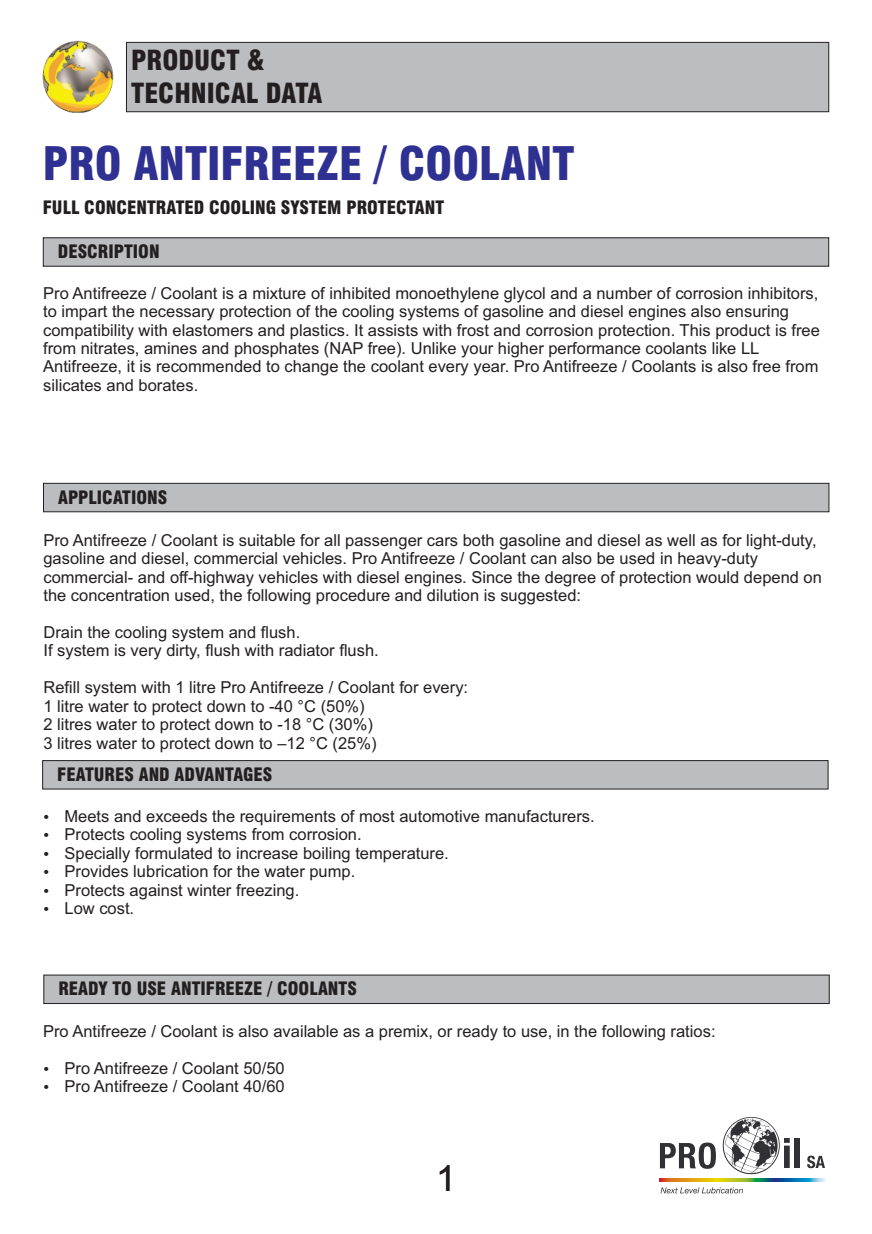
<style>
.page{position:relative;width:872px;height:1234px;background:#fff}
.page>*{position:absolute;margin:0;border:0;box-sizing:border-box;transform-origin:0 0}
.t1{font:900 condensed 45px "Swiss 721 BT";color:#2e3092}
.t2{font:36px "Arial";color:#231f20}
.t3{font:900 condensed 27px/32.4px "Swiss 721 BT";color:#231f20}
.t4{font:900 condensed 18px "Swiss 721 BT";color:#231f20}
.t5{font:16.5px/18.5px "Arial";color:#231f20}
</style>
<div class="page">
<img style="left:42px;top:40px;width:72px;height:73px">
<div style="left:126px;top:42px;width:703px;height:71px;background:#bbbdc0"></div>
<svg style="left:42px;top:237px;width:787px;height:30px"></svg>
<svg style="left:43px;top:482px;width:786px;height:30px"></svg>
<svg style="left:42px;top:760px;width:787px;height:29px"></svg>
<svg style="left:660px;top:1142px;width:56px;height:26px"></svg>
<div style="left:794px;top:1137px;width:5px;height:30px;background:#313035"></div>
<svg style="left:807px;top:1155px;width:18px;height:12px"></svg>
<svg style="left:722px;top:1117px;width:67px;height:56px"></svg>
<svg style="left:660px;top:1187px;width:83px;height:6px"></svg>
<svg style="left:660px;top:1178px;width:166px;height:3px"></svg>
<svg style="left:43px;top:974px;width:787px;height:30px"></svg>
<h3 class="t3" style="left:131px;top:47px;width:193px">PRODUCT &amp;<br>TECHNICAL DATA</h3>
<h1 class="t1" style="left:43px;top:146px;width:533px">PRO ANTIFREEZE / COOLANT</h1>
<p class="t4" style="left:43px;top:200px;width:403px">FULL CONCENTRATED COOLING SYSTEM PROTECTANT</p>
<p class="t4" style="left:58px;top:244px;width:103px">DESCRIPTION</p>
<p class="t5" style="left:43px;top:285px;width:778px">Pro Antifreeze / Coolant is a mixture of inhibited monoethylene glycol and a number of corrosion inhibitors, to impart the necessary protection of the cooling systems of gasoline and diesel engines also ensuring compatibility with elastomers and plastics. It assists with frost and corrosion protection. This product is free from nitrates, amines and phosphates (NAP free). Unlike your higher performance coolants like LL Antifreeze, it is recommended to change the coolant every year. Pro Antifreeze / Coolants is also free from silicates and borates.</p>
<p class="t4" style="left:58px;top:490px;width:111px">APPLICATIONS</p>
<p class="t5" style="left:43px;top:532px;width:780px">Pro Antifreeze / Coolant is suitable for all passenger cars both gasoline and diesel as well as for light-duty, gasoline and diesel, commercial vehicles. Pro Antifreeze / Coolant can also be used in heavy-duty commercial- and off-highway vehicles with diesel engines. Since the degree of protection would depend on the concentration used, the following procedure and dilution is suggested:</p>
<p class="t5" style="left:43px;top:624px;width:337px">Drain the cooling system and flush.<br>If system is very dirty, flush with radiator flush.</p>
<p class="t5" style="left:43px;top:679px;width:426px">Refill system with 1 litre Pro Antifreeze / Coolant for every:<br>1 litre water to protect down to -40 °C (50%)<br>2 litres water to protect down to -18 °C (30%)<br>3 litres water to protect down to –12 °C (25%)</p>
<p class="t4" style="left:57px;top:767px;width:217px">FEATURES AND ADVANTAGES</p>
<p class="t5" style="left:65px;top:808px;width:532px">Meets and exceeds the requirements of most automotive manufacturers.<br>Protects cooling systems from corrosion.<br>Specially formulated to increase boiling temperature.<br>Provides lubrication for the water pump.<br>Protects against winter freezing.<br>Low cost.</p>
<p class="t4" style="left:58px;top:981px;width:300px">READY TO USE ANTIFREEZE / COOLANTS</p>
<p class="t5" style="left:43px;top:1023px;width:674px">Pro Antifreeze / Coolant is also available as a premix, or ready to use, in the following ratios:</p>
<p class="t5" style="left:65px;top:1060px;width:222px">Pro Antifreeze / Coolant 50/50<br>Pro Antifreeze / Coolant 40/60</p>
<h2 class="t2" style="left:436px;top:1164px;width:22px">1</h2>
</div>
